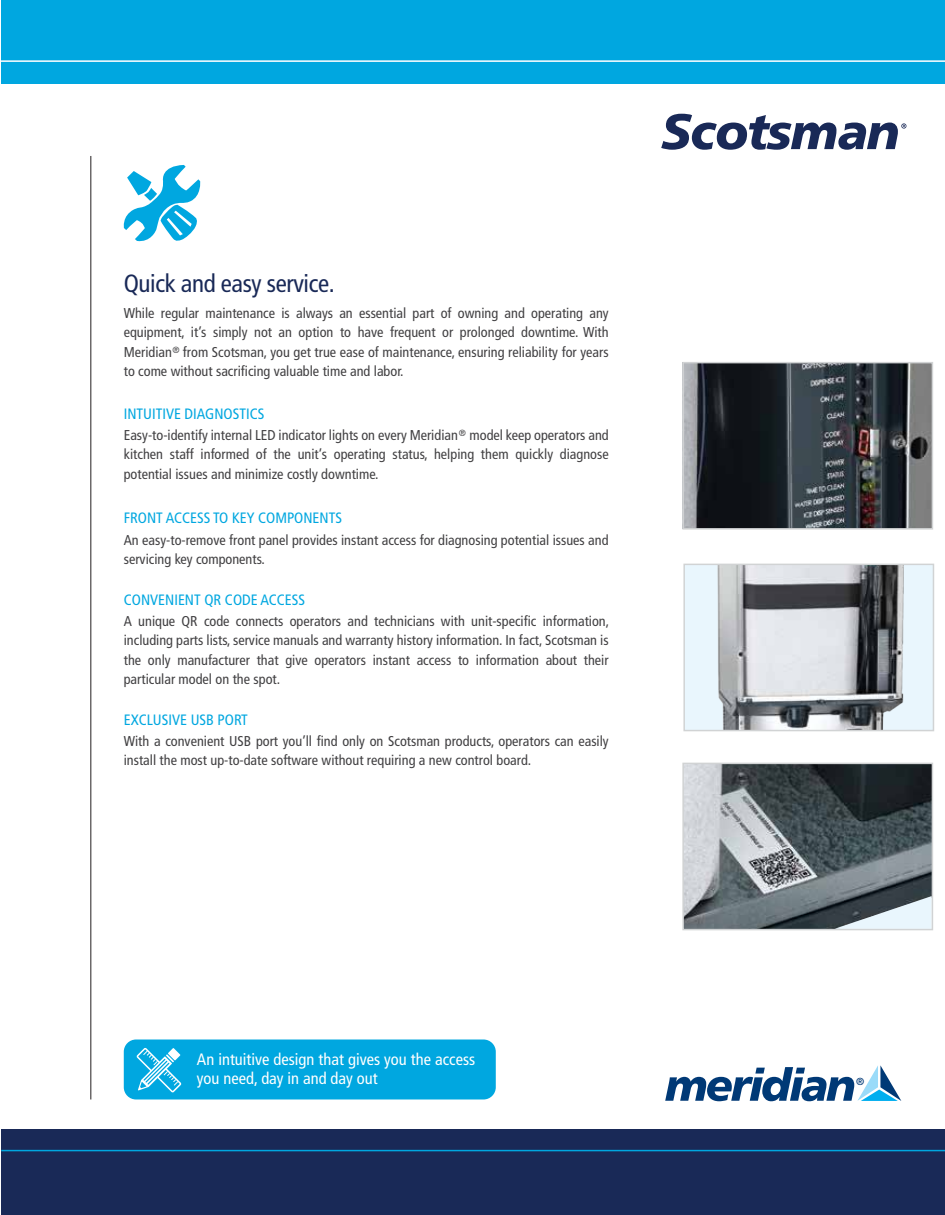
<style>
.page{position:relative;width:945px;height:1215px;background:#fff}
.page>*{position:absolute;margin:0;border:0;box-sizing:border-box;transform-origin:0 0}
.t1{font:condensed 24.9px "Frutiger LT Std";letter-spacing:-.015em;color:#192957}
.t2{font:condensed 16.5px/19.5px "Frutiger LT Std";color:#fff}
.t3{font:condensed 15px "Frutiger LT Std";color:#00a7e0}
.t4{font:condensed 14.25px/19.5px "Frutiger LT Std";color:#414042;text-align:justify}
.t5{font:10.2px "Frutiger";color:#003976}
.t6{font:condensed 9px "Frutiger LT Std";color:#414042}
</style>
<div class="page">
<div style="left:1px;top:0;width:944px;height:84px;background:#00a7e0"></div>
<div style="left:1px;top:1129px;width:944px;height:86px;background:#192957"></div>
<hr style="left:1px;top:1150px;width:944px;height:1px;background:#00a7e0">
<hr style="left:90px;top:156px;width:1px;height:943px;background:#231f20">
<div style="left:124px;top:1040px;width:372px;height:59px;background:#00a7e0;border-radius:12px"></div>
<svg style="left:123px;top:165px;width:78px;height:77px"></svg>
<hr style="left:1px;top:60px;width:944px;height:2px;background:#fff">
<svg style="left:136px;top:1048px;width:46px;height:45px"></svg>
<img style="left:685px;top:766px;width:245px;height:161px">
<svg style="left:835px;top:896px;width:95px;height:31px"></svg>
<div style="left:682px;top:763px;width:251px;height:167px;border:2px solid #d1d3d4"></div>
<img style="left:685px;top:365px;width:245px;height:162px">
<div style="left:682px;top:362px;width:251px;height:168px;border:2px solid #d1d3d4"></div>
<img style="left:689px;top:567px;width:240px;height:161px">
<div style="left:683px;top:564px;width:251px;height:167px;border:2px solid #d1d3d4"></div>
<svg style="left:661px;top:114px;width:245px;height:36px"></svg>
<svg style="left:665px;top:1065px;width:236px;height:36px"></svg>
<h1 class="t1" style="left:124px;top:269px;width:212px">Quick and easy service.</h1>
<p class="t4" style="left:124px;top:303px;width:486px">While regular maintenance is always an essential part of owning and operating any equipment, it’s simply not an option to have frequent or prolonged downtime. With Meridian from Scotsman, you get true ease of maintenance, ensuring reliability for years to come without sacrificing valuable time and labor.</p>
<p class="t6" style="left:173px;top:344px;width:9px">®</p>
<p class="t3" style="left:124px;top:405px;width:142px">INTUITIVE DIAGNOSTICS</p>
<p class="t4" style="left:124px;top:425px;width:487px">Easy-to-identify internal LED indicator lights on every Meridian model keep operators and kitchen staff informed of the unit’s operating status, helping them quickly diagnose potential issues and minimize costly downtime.</p>
<p class="t6" style="left:459px;top:428px;width:9px">®</p>
<p class="t3" style="left:124px;top:510px;width:220px">FRONT ACCESS TO KEY COMPONENTS</p>
<p class="t4" style="left:124px;top:530px;width:486px">An easy-to-remove front panel provides instant access for diagnosing potential issues and servicing key components.</p>
<p class="t3" style="left:124px;top:591px;width:183px">CONVENIENT QR CODE ACCESS</p>
<p class="t4" style="left:124px;top:611px;width:487px">A unique QR code connects operators and technicians with unit-specific information, including parts lists, service manuals and warranty history information. In fact, Scotsman is the only manufacturer that give operators instant access to information about their particular model on the spot.</p>
<p class="t3" style="left:124px;top:711px;width:126px">EXCLUSIVE USB PORT</p>
<p class="t4" style="left:124px;top:731px;width:486px">With a convenient USB port you’ll find only on Scotsman products, operators can easily install the most up-to-date software without requiring a new control board.</p>
<p class="t2" style="left:197px;top:1049px;width:280px">An intuitive design that gives you the access you need, day in and day out</p>
<p class="t5" style="left:856px;top:1075px;width:10px">®</p>
</div>
